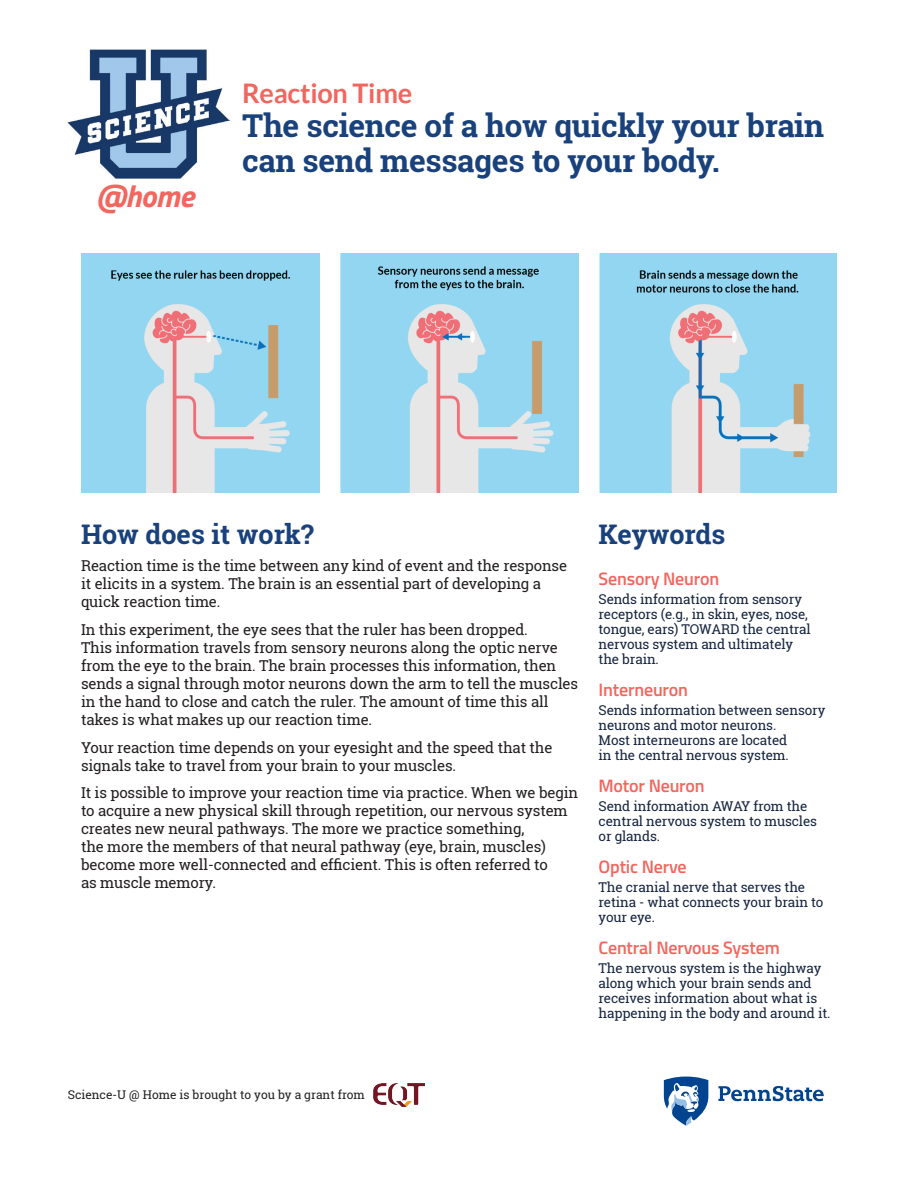
<style>
.page{position:relative;width:918px;height:1188px;background:#fff}
.page>*{position:absolute;margin:0;border:0;box-sizing:border-box;transform-origin:0 0}
.t1{font:700 31.5px/34.5px "Roboto Slab";letter-spacing:-.01em;color:#19417b}
.t2{font:italic 700 30.9px "Titillium Web";color:#f1665e}
.t3{font:700 27px "Roboto Slab";color:#19417b}
.t4{font:700 27px "Lato";letter-spacing:-.01em;color:#f1665e}
.t5{font:600 18px "Titillium Web";letter-spacing:-.01em;color:#f1665e}
.t6{font:15px/18px "Roboto Slab";letter-spacing:-.01em;color:#231f20}
.t7{font:13.5px/15px "Roboto Slab";letter-spacing:-.01em;color:#16243f}
.t8{font:12px "Roboto Slab";color:#231f20}
</style>
<div class="page">
<img style="left:68px;top:49px;width:161px;height:130px">
<img style="left:373px;top:1084px;width:52px;height:23px">
<svg style="left:663px;top:1076px;width:46px;height:50px"></svg>
<svg style="left:718px;top:1086px;width:106px;height:15px"></svg>
<img style="left:81px;top:253px;width:756px;height:239px">
<h2 class="t2" style="left:96px;top:172px;width:100px">@home</h2>
<h3 class="t4" style="left:242px;top:77px;width:172px">Reaction Time</h3>
<h1 class="t1" style="left:242px;top:108px;width:583px">The science of a how quickly your brain can send messages to your body.</h1>
<h3 class="t3" style="left:81px;top:516px;width:234px">How does it work?</h3>
<p class="t6" style="left:81px;top:557px;width:488px">Reaction time is the time between any kind of event and the response it elicits in a system. The brain is an essential part of developing a quick reaction time.</p>
<p class="t6" style="left:81px;top:620px;width:499px">In this experiment, the eye sees that the ruler has been dropped.<br>This information travels from sensory neurons along the optic nerve from the eye to the brain. The brain processes this information, then sends a signal through motor neurons down the arm to tell the muscles in the hand to close and catch the ruler. The amount of time this all takes is what makes up our reaction time.</p>
<p class="t6" style="left:81px;top:738px;width:473px">Your reaction time depends on your eyesight and the speed that the signals take to travel from your brain to your muscles.</p>
<p class="t6" style="left:81px;top:784px;width:499px">It is possible to improve your reaction time via practice. When we begin to acquire a new physical skill through repetition, our nervous system creates new neural pathways. The more we practice something,<br>the more the members of that neural pathway (eye, brain, muscles) become more well-connected and efficient. This is often referred to<br>as muscle memory.</p>
<h3 class="t3" style="left:599px;top:516px;width:128px">Keywords</h3>
<p class="t5" style="left:599px;top:565px;width:122px">Sensory Neuron</p>
<p class="t7" style="left:599px;top:592px;width:214px">Sends information from sensory receptors (e.g., in skin, eyes, nose, tongue, ears) TOWARD the central nervous system and ultimately the brain.</p>
<p class="t5" style="left:599px;top:676px;width:91px">Interneuron</p>
<p class="t7" style="left:599px;top:703px;width:228px">Sends information between sensory neurons and motor neurons.<br>Most interneurons are located<br>in the central nervous system.</p>
<p class="t5" style="left:599px;top:772px;width:108px">Motor Neuron</p>
<p class="t7" style="left:599px;top:799px;width:220px">Send information AWAY from the central nervous system to muscles or glands.</p>
<p class="t5" style="left:599px;top:853px;width:90px">Optic Nerve</p>
<p class="t7" style="left:599px;top:880px;width:226px">The cranial nerve that serves the retina - what connects your brain to your eye.</p>
<p class="t5" style="left:599px;top:934px;width:183px">Central Nervous System</p>
<p class="t7" style="left:599px;top:961px;width:233px">The nervous system is the highway along which your brain sends and receives information about what is happening in the body and around it.</p>
<p class="t8" style="left:68px;top:1086px;width:299px">Science-U @ Home is brought to you by a grant from</p>
</div>
